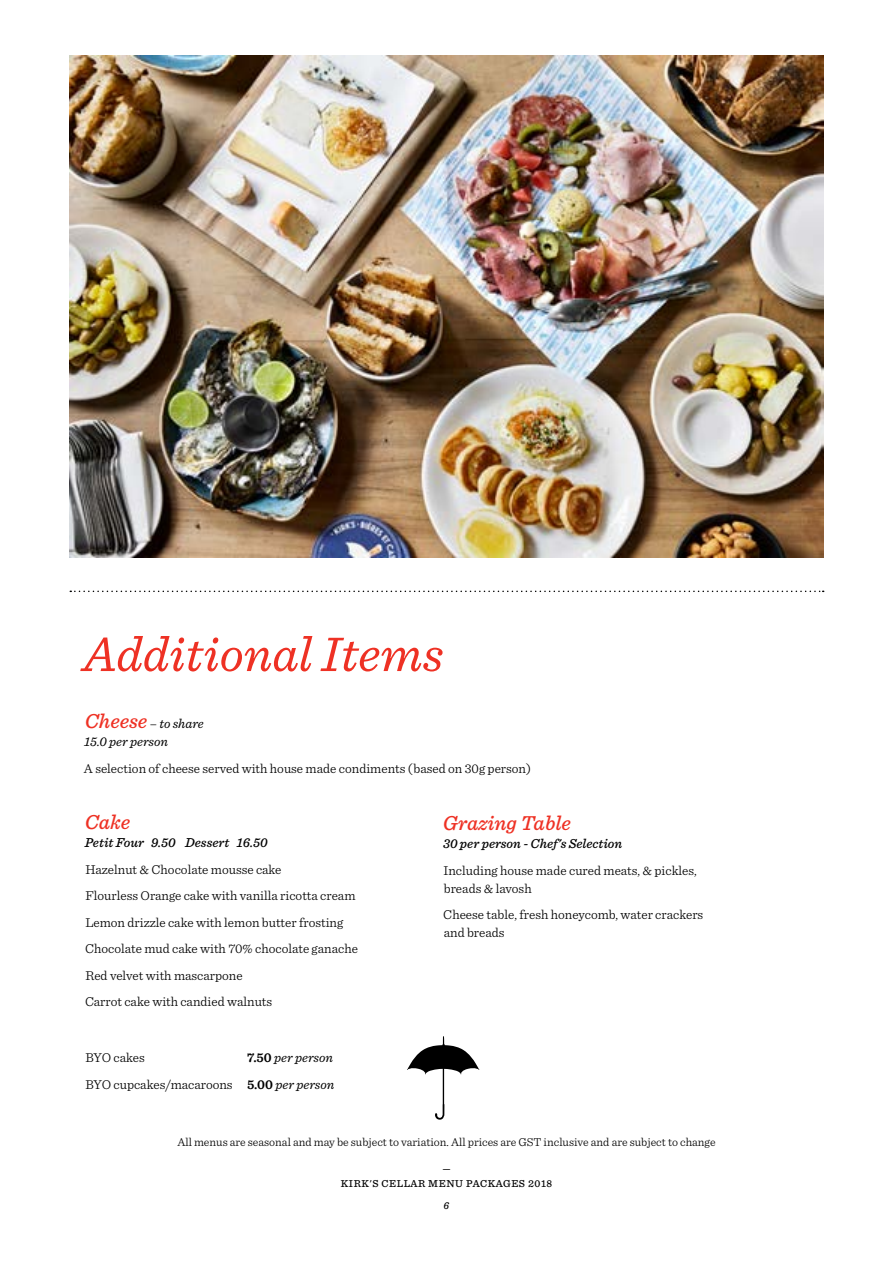
<style>
.page{position:relative;width:893px;height:1263px;background:#fff}
.page>*{position:absolute;margin:0;border:0;box-sizing:border-box;transform-origin:0 0}
.t1{font:italic 51px "Sentinel";color:#ee3124}
.t2{font:italic 500 21px "Sentinel";color:#ee3124}
.t3{font:300 13.5px/26.5px "Sentinel";color:#000}
.t4{font:italic 500 13.5px "Sentinel";color:#000}
.t5{font:italic 13.5px/18px "Sentinel";color:#000}
.t6{font:300 12px "Sentinel";color:#000}
.t7{font:500 10.5px/14.7px "Sentinel";letter-spacing:.05em;color:#000;text-align:center}
.t8{font:italic 500 10.5px "Sentinel";color:#000}
.s1{font-weight:500;font-size:21px;color:#ee3124}
.s2{font-weight:300;font-style:normal}
.s3{font-weight:600}
.s4{font-weight:400;font-style:italic}
</style>
<div class="page">
<svg style="left:70px;top:591px;width:754px;height:1px"></svg>
<img style="left:70px;top:56px;width:753px;height:501px">
<svg style="left:407px;top:1036px;width:73px;height:84px"></svg>
<h1 class="t1" style="left:83px;top:616px;width:362px">Additional Items</h1>
<p class="t5" style="left:84px;top:714px;width:121px"><span class="s1">Cheese</span> <span class="s2">–</span> to share<br>15.0 per person</p>
<p class="t3" style="left:84px;top:754px;width:448px">A selection of cheese served with house made condiments (based on 30g person)</p>
<h2 class="t2" style="left:85px;top:806px;width:47px">Cake</h2>
<p class="t4" style="left:85px;top:832px;width:184px">Petit Four 9.50 Dessert 16.50</p>
<p class="t3" style="left:85px;top:855px;width:274px">Hazelnut &amp; Chocolate mousse cake<br>Flourless Orange cake with vanilla ricotta cream Lemon drizzle cake with lemon butter frosting Chocolate mud cake with 70% chocolate ganache Red velvet with mascarpone<br>Carrot cake with candied walnuts</p>
<h2 class="t2" style="left:443px;top:807px;width:130px">Grazing Table</h2>
<p class="t4" style="left:443px;top:833px;width:181px">30 per person - Chef's Selection</p>
<p class="t3" style="left:443px;top:860px;width:255px;line-height:18px">Including house made cured meats, &amp; pickles, breads &amp; lavosh</p>
<p class="t3" style="left:443px;top:905px;width:262px;line-height:18px">Cheese table, fresh honeycomb, water crackers and breads</p>
<p class="t3" style="left:85px;top:1044px;width:61px">BYO cakes</p>
<p class="t3" style="left:85px;top:1044px;width:250px;text-align:right"><span class="s3">7.50</span> <span class="s4">per person<br></span>BYO cupcakes/macaroons <span class="s3">5.00</span> <span class="s4">per person</span></p>
<p class="t6" style="left:177px;top:1133px;width:540px">All menus are seasonal and may be subject to variation. All prices are GST inclusive and are subject to change</p>
<p class="t7" style="left:341px;top:1160px;width:213px">—<br>KIRK'S CELLAR MENU PACKAGES 2018</p>
<p class="t8" style="left:443px;top:1197px;width:7px">6</p>
</div>
